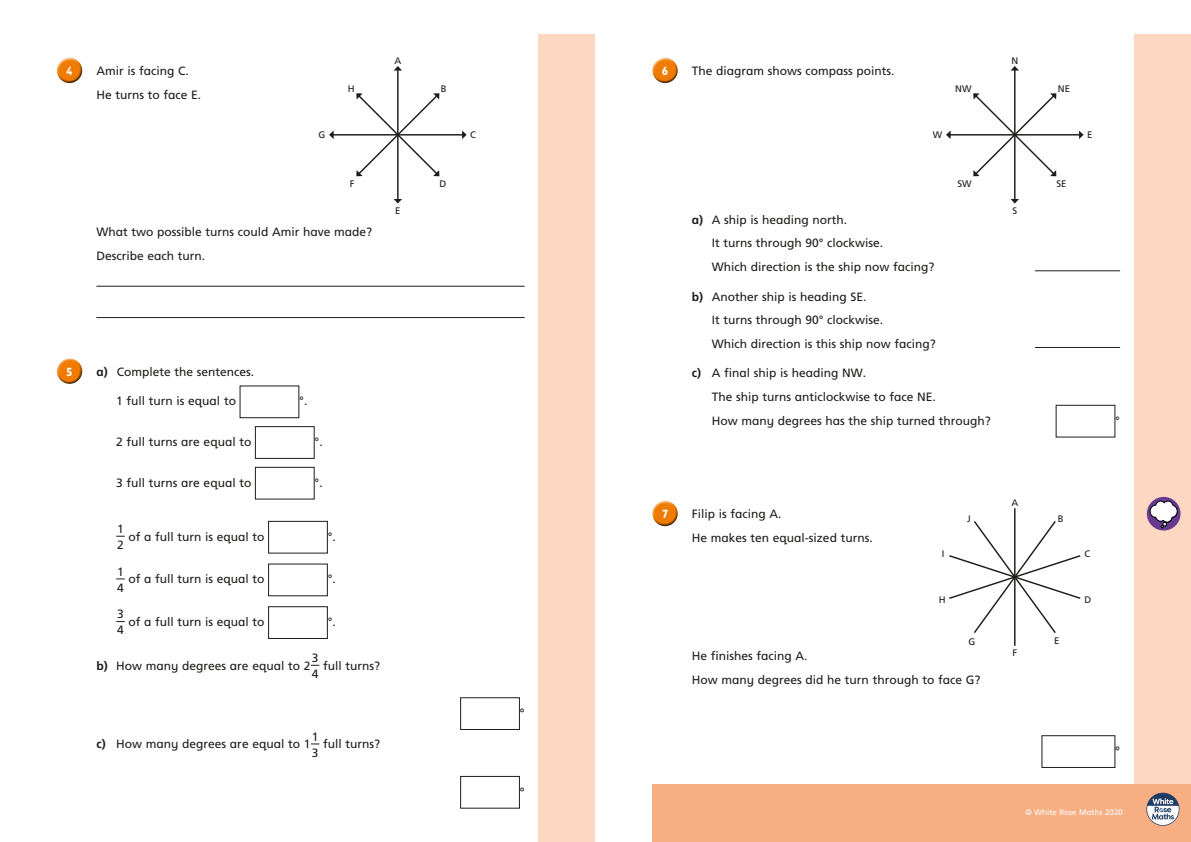
<style>
.page{position:relative;width:1191px;height:842px;background:#fff}
.page>*{position:absolute;margin:0;border:0;box-sizing:border-box;transform-origin:0 0}
.t1{font:12px/23.7px "Frutiger Inf";color:#1d1d1b}
.t2{font:700 12px "Gill Infant";color:#fff}
.t3{font:700 12px "Frutiger Inf";color:#1d1d1b}
.t4{font:9.5px "Frutiger Inf";color:#1d1d1b}
.t5{font:8px "Frutiger Inf";color:#fff}
.s1{font-weight:700}
</style>
<div class="page">
<div style="left:539px;top:34px;width:99px;height:808px;background:#fcd8c2"></div>
<div style="left:595px;top:0;width:48px;height:842px;background:#fff"></div>
<div style="left:1134px;top:34px;width:57px;height:808px;background:#fcd8c2"></div>
<hr style="left:96px;top:286px;width:428px;height:1px;background:#1d1d1b">
<hr style="left:96px;top:317px;width:428px;height:1px;background:#1d1d1b">
<div style="left:57px;top:57px;width:26px;height:21px;background:#fff;opacity:.75"></div>
<div style="left:57px;top:61px;width:27px;height:23px;background:#1d1d1b;opacity:.75"></div>
<div style="left:57px;top:358px;width:26px;height:20px;background:#fff;opacity:.75"></div>
<div style="left:57px;top:362px;width:27px;height:23px;background:#1d1d1b;opacity:.75"></div>
<div style="left:240px;top:386px;width:59px;height:32px;border:1px solid #1d1d1b"></div>
<div style="left:255px;top:426px;width:59px;height:33px;border:1px solid #1d1d1b"></div>
<div style="left:255px;top:467px;width:59px;height:32px;border:1px solid #1d1d1b"></div>
<div style="left:268px;top:521px;width:60px;height:32px;border:1px solid #1d1d1b"></div>
<div style="left:268px;top:564px;width:60px;height:32px;border:1px solid #1d1d1b"></div>
<div style="left:268px;top:606px;width:60px;height:33px;border:1px solid #1d1d1b"></div>
<div style="left:460px;top:697px;width:60px;height:33px;border:1px solid #1d1d1b"></div>
<div style="left:460px;top:776px;width:60px;height:32px;border:1px solid #1d1d1b"></div>
<div style="left:652px;top:785px;width:539px;height:57px;background:#f7ae83"></div>
<svg style="left:1146px;top:793px;width:33px;height:33px"></svg>
<div style="left:652px;top:57px;width:26px;height:21px;background:#fff;opacity:.75"></div>
<div style="left:652px;top:61px;width:27px;height:23px;background:#1d1d1b;opacity:.75"></div>
<hr style="left:1035px;top:270px;width:85px;height:1px;background:#1d1d1b">
<hr style="left:1035px;top:347px;width:85px;height:1px;background:#1d1d1b">
<div style="left:1055px;top:405px;width:60px;height:32px;border:1px solid #1d1d1b"></div>
<div style="left:652px;top:500px;width:26px;height:21px;background:#fff;opacity:.75"></div>
<div style="left:652px;top:505px;width:27px;height:22px;background:#1d1d1b;opacity:.75"></div>
<div style="left:1041px;top:735px;width:74px;height:33px;border:1px solid #1d1d1b"></div>
<svg style="left:1146px;top:497px;width:34px;height:33px"></svg>
<svg style="left:1149px;top:501px;width:28px;height:27px"></svg>
<hr style="left:397px;top:69px;width:1px;height:131px;background:#1d1d1b">
<svg style="left:393px;top:66px;width:9px;height:5px"></svg>
<svg style="left:393px;top:199px;width:9px;height:5px"></svg>
<hr style="left:332px;top:134px;width:131px;height:2px;background:#1d1d1b">
<svg style="left:462px;top:131px;width:5px;height:8px"></svg>
<svg style="left:329px;top:131px;width:5px;height:8px"></svg>
<svg style="left:356px;top:93px;width:83px;height:83px"></svg>
<hr style="left:1014px;top:69px;width:1px;height:131px;background:#1d1d1b">
<svg style="left:1010px;top:66px;width:9px;height:5px"></svg>
<svg style="left:1010px;top:199px;width:9px;height:5px"></svg>
<hr style="left:949px;top:134px;width:131px;height:2px;background:#1d1d1b">
<svg style="left:1079px;top:131px;width:4px;height:8px"></svg>
<svg style="left:946px;top:131px;width:4px;height:8px"></svg>
<svg style="left:973px;top:93px;width:83px;height:83px"></svg>
<hr style="left:1014px;top:508px;width:1px;height:138px;background:#1d1d1b">
<svg style="left:949px;top:519px;width:132px;height:116px"></svg>
<p class="t2" style="left:66px;top:64px;width:8px">4</p>
<p class="t1" style="left:96px;top:59px;width:106px">Amir is facing C.<br>He turns to face E.</p>
<p class="t4" style="left:394px;top:55px;width:8px">A</p>
<p class="t4" style="left:348px;top:83px;width:8px">H</p>
<p class="t4" style="left:441px;top:83px;width:7px">B</p>
<p class="t4" style="left:319px;top:129px;width:8px">G</p>
<p class="t4" style="left:470px;top:129px;width:7px">C</p>
<p class="t4" style="left:350px;top:178px;width:6px">F</p>
<p class="t4" style="left:439px;top:178px;width:8px">D</p>
<p class="t4" style="left:395px;top:205px;width:7px">E</p>
<p class="t1" style="left:96px;top:220px;width:277px">What two possible turns could Amir have made?<br>Describe each turn.</p>
<p class="t2" style="left:66px;top:364px;width:8px">5</p>
<p class="t1" style="left:96px;top:360px;width:159px"><span class="s1">a)</span> Complete the sentences.</p>
<p class="t1" style="left:116px;top:389px;width:121px">1 full turn is equal to</p>
<p class="t1" style="left:299px;top:389px;width:10px">°.</p>
<p class="t1" style="left:116px;top:430px;width:137px">2 full turns are equal to</p>
<p class="t1" style="left:314px;top:430px;width:10px">°.</p>
<p class="t1" style="left:116px;top:470px;width:137px">3 full turns are equal to</p>
<p class="t1" style="left:314px;top:470px;width:10px">°.</p>
<p class="t1" style="left:117px;top:521px;width:8px;line-height:15.8px">1<br>2</p>
<p class="t1" style="left:128px;top:524px;width:138px">of a full turn is equal to</p>
<p class="t1" style="left:328px;top:524px;width:10px">°.</p>
<p class="t1" style="left:117px;top:564px;width:8px;line-height:15.8px">1<br>4</p>
<p class="t1" style="left:128px;top:567px;width:138px">of a full turn is equal to</p>
<p class="t1" style="left:328px;top:567px;width:10px">°.</p>
<p class="t1" style="left:117px;top:606px;width:8px;line-height:15.8px">3<br>4</p>
<p class="t1" style="left:128px;top:610px;width:138px">of a full turn is equal to</p>
<p class="t1" style="left:328px;top:610px;width:10px">°.</p>
<p class="t1" style="left:96px;top:653px;width:215px"><span class="s1">b)</span> How many degrees are equal to 2</p>
<p class="t1" style="left:312px;top:650px;width:8px;line-height:15.8px">3<br>4</p>
<p class="t1" style="left:323px;top:653px;width:59px">full turns?</p>
<p class="t1" style="left:96px;top:732px;width:215px"><span class="s1">c)</span> How many degrees are equal to 1</p>
<p class="t1" style="left:312px;top:729px;width:8px;line-height:15.8px">1<br>3</p>
<p class="t1" style="left:323px;top:732px;width:59px">full turns?</p>
<p class="t3" style="left:520px;top:706px;width:6px">°</p>
<p class="t3" style="left:520px;top:784px;width:6px">°</p>
<p class="t2" style="left:662px;top:64px;width:8px">6</p>
<p class="t1" style="left:692px;top:59px;width:204px">The diagram shows compass points.</p>
<p class="t4" style="left:1011px;top:55px;width:8px">N</p>
<p class="t4" style="left:955px;top:83px;width:18px">NW</p>
<p class="t4" style="left:1057px;top:83px;width:14px">NE</p>
<p class="t4" style="left:933px;top:129px;width:11px">W</p>
<p class="t4" style="left:1087px;top:129px;width:7px">E</p>
<p class="t4" style="left:957px;top:178px;width:16px">SW</p>
<p class="t4" style="left:1056px;top:178px;width:12px">SE</p>
<p class="t4" style="left:1012px;top:205px;width:6px">S</p>
<p class="t1" style="left:711px;top:208px;width:224px;text-indent:-20px"><span class="s1">a)</span> A ship is heading north.<br>It turns through 90° clockwise.<br>Which direction is the ship now facing?</p>
<p class="t1" style="left:712px;top:284px;width:226px;text-indent:-20px"><span class="s1">b)</span> Another ship is heading SE.<br>It turns through 90° clockwise.<br>Which direction is this ship now facing?</p>
<p class="t1" style="left:712px;top:361px;width:281px;text-indent:-20px"><span class="s1">c)</span> A final ship is heading NW.<br>The ship turns anticlockwise to face NE.<br>How many degrees has the ship turned through?</p>
<p class="t1" style="left:1115px;top:408px;width:6px">°</p>
<p class="t2" style="left:662px;top:507px;width:8px">7</p>
<p class="t1" style="left:692px;top:502px;width:182px">Filip is facing A.<br>He makes ten equal-sized turns.</p>
<p class="t4" style="left:941px;top:548px;width:4px">I</p>
<p class="t4" style="left:938px;top:594px;width:8px">H</p>
<p class="t4" style="left:1011px;top:497px;width:8px">A</p>
<p class="t4" style="left:967px;top:513px;width:5px">J</p>
<p class="t4" style="left:1058px;top:513px;width:7px">B</p>
<p class="t4" style="left:968px;top:636px;width:8px">G</p>
<p class="t4" style="left:1054px;top:635px;width:7px">E</p>
<p class="t1" style="left:692px;top:644px;width:290px">He finishes facing A.<br>How many degrees did he turn through to face G?</p>
<p class="t4" style="left:1012px;top:647px;width:6px">F</p>
<p class="t4" style="left:1084px;top:548px;width:7px">C</p>
<p class="t4" style="left:1084px;top:594px;width:8px">D</p>
<p class="t3" style="left:1115px;top:744px;width:6px">°</p>
<p class="t5" style="left:1025px;top:808px;width:99px">© White Rose Maths 2020</p>
</div>
